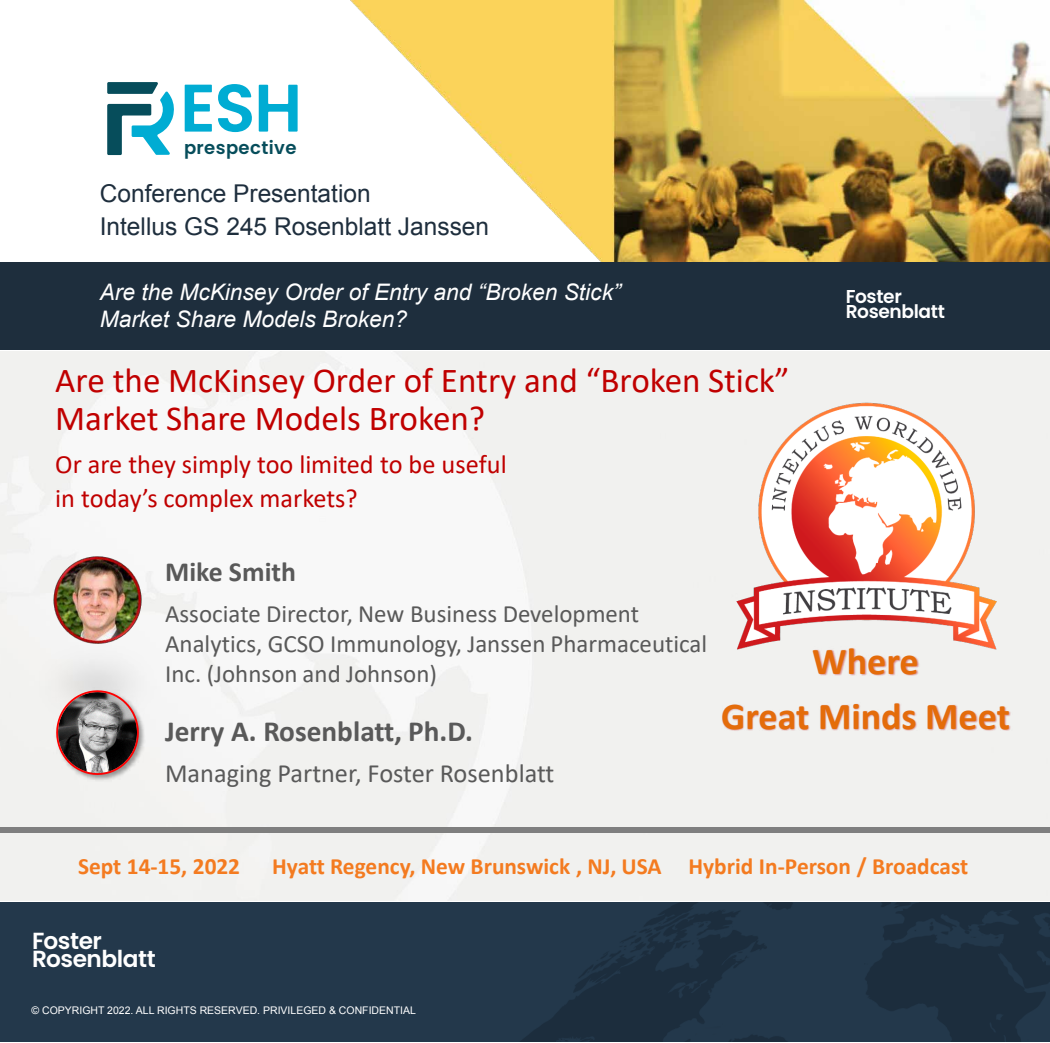
<style>
.page{position:relative;width:1050px;height:1043px;background:#fff}
.page>*{position:absolute;margin:0;border:0;box-sizing:border-box;transform-origin:0 0}
.t1{font:700 38.06px/54.4px "Calibri";color:#e46c0a;text-align:center}
.t2{font:35.18px "Calibri";color:#c00000}
.t3{font:35.09px "Calibri";color:#c00000}
.t4{font:700 29.31px "Calibri";color:#595959}
.t5{font:700 27.74px "Calibri";color:#595959}
.t6{font:26.34px/33.7px "Calibri";color:#c00000}
.t7{font:26.34px "Calibri";color:#595959}
.t8{font:24.94px/29.8px "Calibri";color:#595959}
.t9{font:24.5px/32.8px "Arial";color:#1e2e3d}
.t10{font:700 23.36px "Calibri";color:#f47b20}
.t11{font:600 23.28px/18.5px "Poppins";letter-spacing:-.02em;color:#fff}
.t12{font:italic 22.75px/27.3px "Arial";color:#fff}
.t13{font:600 18.64px/14.7px "Poppins";letter-spacing:-.02em;color:#fff}
.t14{font:600 18.03px "Poppins";letter-spacing:.02em;color:#064d5b}
.t15{font:10.5px "Arial";color:#fff}
</style>
<div class="page">
<img style="left:0;top:351px;width:1050px;height:690px">
<div style="left:0;top:827px;width:1050px;height:5px;background:#7f7f7f"></div>
<img style="left:19px;top:556px;width:157px;height:180px">
<img style="left:788px;top:664px;width:156px;height:16px">
<img style="left:697px;top:680px;width:339px;height:84px">
<img style="left:726px;top:385px;width:279px;height:279px">
<img style="left:53px;top:687px;width:95px;height:96px">
<svg style="left:55px;top:689px;width:85px;height:86px;background:#8f7e7e"></svg>
<img style="left:350px;top:0;width:700px;height:262px">
<div style="left:0;top:262px;width:1050px;height:88px;background:#1e2e3d"></div>
<svg style="left:107px;top:82px;width:67px;height:73px"></svg>
<svg style="left:185px;top:85px;width:27px;height:47px"></svg>
<svg style="left:218px;top:84px;width:34px;height:48px"></svg>
<svg style="left:259px;top:85px;width:39px;height:47px"></svg>
<p class="t14" style="left:184px;top:138px;width:114px">prespective</p>
<p class="t9" style="left:100px;top:177px;width:391px">Conference Presentation<br>Intellus GS 245 Rosenblatt Janssen</p>
<p class="t12" style="left:100px;top:278px;width:522px">Are the McKinsey Order of Entry and “Broken Stick”<br>Market Share Models Broken?</p>
<p class="t13" style="left:846px;top:291px;width:101px">Foster<br>Rosenblatt</p>
<h3 class="t3" style="left:55px;top:356px;width:736px">Are the McKinsey Order of Entry and “Broken Stick”</h3>
<h2 class="t2" style="left:55px;top:394px;width:431px">Market Share Models Broken?</h2>
<p class="t6" style="left:55px;top:447px;width:453px">Or are they simply too limited to be useful in today’s complex markets?</p>
<p class="t5" style="left:165px;top:552px;width:132px">Mike Smith</p>
<p class="t8" style="left:165px;top:598px;width:544px">Associate Director, New Business Development<br>Analytics, GCSO Immunology, Janssen Pharmaceutical<br>Inc. (Johnson and Johnson)</p>
<p class="t4" style="left:165px;top:710px;width:309px">Jerry A. Rosenblatt, Ph.D.</p>
<p class="t7" style="left:165px;top:755px;width:391px">Managing Partner, Foster Rosenblatt</p>
<h1 class="t1" style="left:721px;top:633px;width:290px">Where<br>Great Minds Meet</h1>
<p class="t10" style="left:78px;top:849px;width:163px">Sept 14-15, 2022</p>
<p class="t10" style="left:272px;top:849px;width:698px">Hyatt Regency, New Brunswick , NJ, USA Hybrid In-Person / Broadcast</p>
<p class="t11" style="left:32px;top:933px;width:125px">Foster<br>Rosenblatt</p>
<p class="t15" style="left:32px;top:1003px;width:386px">© COPYRIGHT 2022. ALL RIGHTS RESERVED. PRIVILEGED &amp; CONFIDENTIAL</p>
</div>
